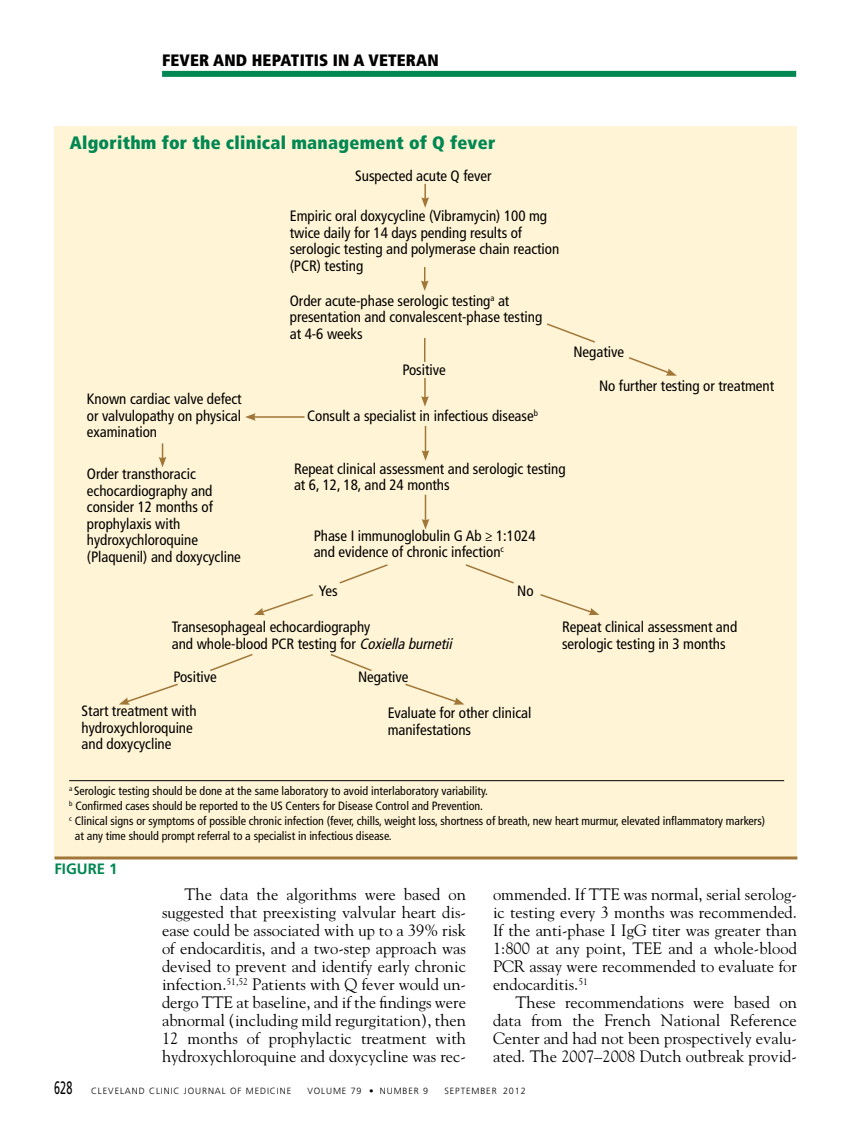
<style>
.page{position:relative;width:851px;height:1134px;background:#fff}
.page>*{position:absolute;margin:0;border:0;box-sizing:border-box;transform-origin:0 0}
.t1{font:900 condensed 18px "Frutiger LT Std";letter-spacing:.015em;color:#008752}
.t2{font:16.5px/18px "Goudy Std";color:#000;text-align:justify}
.t3{font:900 condensed 16.5px "Frutiger LT Std";letter-spacing:.01em;color:#000}
.t4{font:condensed 15px/16.5px "Frutiger LT Std";color:#000}
.t5{font:700 15px "Frutiger LT Std";color:#008752}
.t6{font:condensed 12px "Frutiger LT Std";color:#000}
.t7{font:300 9px "Frutiger LT Std";letter-spacing:.1em;color:#000}
.s1{font-style:italic}
.s2{font-weight:400;font-size:18px}
</style>
<div class="page">
<div style="left:162px;top:71px;width:634px;height:6px;background:#008752"></div>
<div style="left:54px;top:126px;width:742px;height:730px;background:#fff4d5"></div>
<hr style="left:69px;top:780px;width:715px;height:1px;background:#000">
<svg style="left:54px;top:856px;width:743px;height:4px;background:#b89765"></svg>
<svg style="left:421px;top:184px;width:8px;height:24px"></svg>
<svg style="left:421px;top:267px;width:7px;height:24px"></svg>
<svg style="left:424px;top:338px;width:1px;height:24px"></svg>
<svg style="left:421px;top:378px;width:8px;height:29px"></svg>
<hr style="left:424px;top:426px;width:2px;height:27px;background:#a17739">
<svg style="left:421px;top:450px;width:8px;height:11px"></svg>
<svg style="left:159px;top:443px;width:7px;height:24px"></svg>
<svg style="left:547px;top:323px;width:48px;height:20px"></svg>
<hr style="left:424px;top:495px;width:2px;height:26px;background:#a17739">
<svg style="left:421px;top:519px;width:8px;height:11px"></svg>
<svg style="left:629px;top:357px;width:47px;height:19px"></svg>
<svg style="left:465px;top:564px;width:49px;height:20px"></svg>
<svg style="left:540px;top:594px;width:59px;height:21px"></svg>
<svg style="left:339px;top:564px;width:49px;height:20px"></svg>
<svg style="left:254px;top:594px;width:59px;height:21px"></svg>
<svg style="left:330px;top:654px;width:42px;height:17px"></svg>
<svg style="left:405px;top:683px;width:59px;height:22px"></svg>
<svg style="left:210px;top:654px;width:43px;height:17px"></svg>
<svg style="left:119px;top:683px;width:59px;height:22px"></svg>
<hr style="left:253px;top:416px;width:51px;height:2px;background:#a17739">
<svg style="left:245px;top:413px;width:10px;height:8px"></svg>
<p class="t3" style="left:162px;top:51px;width:19px">fever</p>
<p class="t3" style="left:213px;top:51px;width:225px">and HEPATITIS IN A VETERAN</p>
<p class="t1" style="left:70px;top:131px;width:427px">Algorithm for the clinical management of Q fever</p>
<p class="t4" style="left:355px;top:167px;width:138px">Suspected acute Q fever</p>
<p class="t4" style="left:290px;top:208px;width:271px">Empiric oral doxycycline (Vibramycin) 100 mg twice daily for 14 days pending results of serologic testing and polymerase chain reaction (PCR) testing</p>
<p class="t4" style="left:87px;top:391px;width:156px;text-align:justify">Known cardiac valve defect or valvulopathy on physical examination</p>
<p class="t4" style="left:290px;top:293px;width:254px">Order acute-phase serologic testing<sup>a</sup> at presentation and convalescent-phase testing at 4-6 weeks</p>
<p class="t4" style="left:402px;top:362px;width:45px">Positive</p>
<p class="t4" style="left:307px;top:407px;width:232px">Consult a specialist in infectious disease<sup>b</sup></p>
<p class="t4" style="left:573px;top:343px;width:52px">Negative</p>
<p class="t4" style="left:599px;top:377px;width:177px">No further testing or treatment</p>
<p class="t4" style="left:87px;top:466px;width:155px">Order transthoracic echocardiography and consider 12 months of prophylaxis with hydroxychloroquine (Plaquenil) and doxycycline</p>
<p class="t4" style="left:294px;top:460px;width:273px">Repeat clinical assessment and serologic testing at 6, 12, 18, and 24 months</p>
<p class="t4" style="left:313px;top:527px;width:223px">Phase I immunoglobulin G Ab ≥ 1:1024 and evidence of chronic infection<sup>c</sup></p>
<p class="t4" style="left:319px;top:583px;width:20px">Yes</p>
<p class="t4" style="left:517px;top:583px;width:18px">No</p>
<p class="t4" style="left:172px;top:619px;width:285px">Transesophageal echocardiography<br>and whole-blood PCR testing for <span class="s1">Coxiellaburnetii</span></p>
<p class="t4" style="left:173px;top:668px;width:45px">Positive</p>
<p class="t4" style="left:358px;top:668px;width:52px">Negative</p>
<p class="t4" style="left:387px;top:705px;width:145px">Evaluate for other clinical manifestations</p>
<p class="t4" style="left:82px;top:703px;width:116px">Start treatment with hydroxychloroquine and doxycycline</p>
<p class="t4" style="left:562px;top:619px;width:177px">Repeat clinical assessment and serologic testing in 3 months</p>
<p class="t6" style="left:69px;top:783px;width:420px"><sup>a</sup> Serologic testing should be done at the same laboratory to avoid interlaboratory variability.</p>
<p class="t6" style="left:69px;top:798px;width:415px"><sup>b</sup> Confirmed cases should be reported to the US Centers for Disease Control and Prevention.</p>
<p class="t6" style="left:69px;top:813px;width:697px"><sup>c</sup> Clinical signs or symptoms of possible chronic infection (fever, chills, weight loss, shortness of breath, new heart murmur, elevated inflammatory markers)</p>
<p class="t6" style="left:75px;top:828px;width:318px">at any time should prompt referral to a specialist in infectious disease.</p>
<p class="t5" style="left:54px;top:860px;width:65px">FIGURE 1</p>
<p class="t2" style="left:162px;top:885px;width:305px;text-indent:23px">The data the algorithms were based on suggested that preexisting valvular heart dis&shy;ease could be associated with up to a 39% risk of endocarditis, and a two-step approach was devised to prevent and identify early chronic infection.<sup>51,52</sup> Patients with Q fever would un&shy;dergo TTE at baseline, and if the findings were abnormal (including mild regurgitation), then 12 months of prophylactic treatment with hydroxychloroquine and doxycycline was rec-</p>
<p class="t2" style="left:493px;top:885px;width:305px">ommended. If TTE was normal, serial serolog&shy;ic testing every 3 months was recommended.<br>If the anti-phase I IgG titer was greater than 1:800 at any point, TEE and a whole-blood PCR assay were recommended to evaluate for endocarditis.<sup>51</sup></p>
<p class="t2" style="left:493px;top:993px;width:305px;text-indent:23px">These recommendations were based on data from the French National Reference Center and had not been prospectively evalu&shy;ated. The 2007–2008 Dutch outbreak provid-</p>
<p class="t7" style="left:54px;top:1085px;width:239px"><span class="s2">628</span> CLEVELAND CLINIC JOURNAL OF MEDICINE</p>
<p class="t7" style="left:307px;top:1085px;width:122px">VOLUME 79 • NUMBER 9</p>
<p class="t7" style="left:444px;top:1085px;width:83px">SEPTEMBER 2012</p>
</div>
